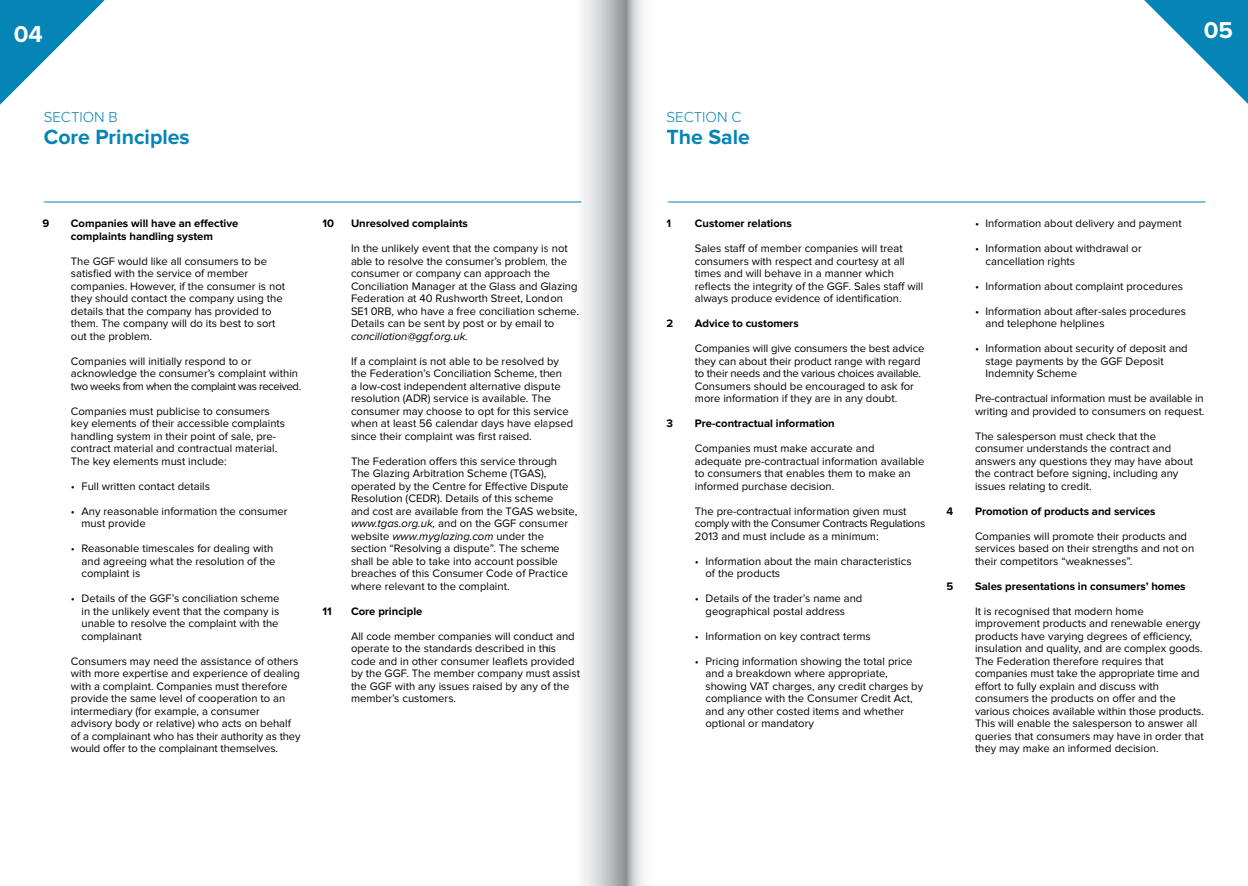
<style>
.page{position:relative;width:1248px;height:886px;background:#fff}
.page>*{position:absolute;margin:0;border:0;box-sizing:border-box;transform-origin:0 0}
.t1{font:700 23.75px "Proxima Nova";color:#fff}
.t2{font:700 21.25px "Proxima Nova";color:#0584b6}
.t3{font:300 15px "Proxima Nova";color:#0584b6}
.t4{font:11.25px/12.5px "Proxima Nova";color:#000}
.t5{font:700 11.25px/12.5px "Proxima Nova";color:#000}
.t6{font:italic 11.25px "Proxima Nova";color:#000}
.s1{font-style:italic}
</style>
<div class="page">
<svg style="left:0;top:0;width:105px;height:105px"></svg>
<hr style="left:44px;top:202px;width:537px;height:1px;background:#0584b6">
<svg style="left:1144px;top:0;width:103px;height:103px"></svg>
<hr style="left:668px;top:202px;width:537px;height:1px;background:#0584b6">
<svg style="left:548px;top:0;width:96px;height:886px"></svg>
<h1 class="t1" style="left:14px;top:20px;width:30px">04</h1>
<h1 class="t1" style="left:1203px;top:16px;width:31px">05</h1>
<h3 class="t3" style="left:44px;top:108px;width:76px">SECTION B</h3>
<h2 class="t2" style="left:44px;top:125px;width:147px">Core Principles</h2>
<h3 class="t3" style="left:666px;top:108px;width:76px">SECTION C</h3>
<h2 class="t2" style="left:666px;top:125px;width:85px">The Sale</h2>
<p class="t5" style="left:43px;top:217px;width:8px">9</p>
<p class="t5" style="left:71px;top:217px;width:169px">Companies will have an effective complaints handling system</p>
<p class="t4" style="left:71px;top:255px;width:216px">The GGF would like all consumers to be satisfied with the service of member companies. However, if the consumer is not they should contact the company using the details that the company has provided to them. The company will do its best to sort out the problem.</p>
<p class="t4" style="left:71px;top:355px;width:232px">Companies will initially respond to or acknowledge the consumer’s complaint within two weeks from when the complaint was received.</p>
<p class="t4" style="left:71px;top:405px;width:216px">Companies must publicise to consumers key elements of their accessible complaints handling system in their point of sale, pre&shy;contract material and contractual material.<br>The key elements must include:</p>
<p class="t4" style="left:71px;top:480px;width:141px">• Full written contact details</p>
<p class="t4" style="left:82px;top:505px;width:207px;text-indent:-11px">• Any reasonable information the consumer must provide</p>
<p class="t4" style="left:82px;top:542px;width:195px;text-indent:-11px">• Reasonable timescales for dealing with and agreeing what the resolution of the complaint is</p>
<p class="t4" style="left:82px;top:592px;width:199px;text-align:justify;text-indent:-11px">• Details of the GGF’s conciliation scheme in the unlikely event that the company is unable to resolve the complaint with the complainant</p>
<p class="t4" style="left:71px;top:655px;width:231px">Consumers may need the assistance of others with more expertise and experience of dealing with a complaint. Companies must therefore provide the same level of cooperation to an intermediary (for example, a consumer advisory body or relative) who acts on behalf of a complainant who has their authority as they would offer to the complainant themselves.</p>
<p class="t5" style="left:322px;top:217px;width:13px">10</p>
<p class="t5" style="left:351px;top:217px;width:118px">Unresolved complaints</p>
<p class="t4" style="left:351px;top:242px;width:229px">In the unlikely event that the company is not able to resolve the consumer’s problem, the consumer or company can approach the Conciliation Manager at the Glass and Glazing Federation at 40 Rushworth Street, London SE1 0RB, who have a free conciliation scheme.<br>Details can be sent by post or by email to</p>
<p class="t6" style="left:351px;top:330px;width:118px">conciliation@ggf.org.uk.</p>
<p class="t4" style="left:351px;top:355px;width:224px">If a complaint is not able to be resolved by the Federation’s Conciliation Scheme, then<br>a low-cost independent alternative dispute resolution (ADR) service is available. The consumer may choose to opt for this service when at least 56 calendar days have elapsed since their complaint was first raised.</p>
<p class="t4" style="left:351px;top:455px;width:228px">The Federation offers this service through The Glazing Arbitration Scheme (TGAS), operated by the Centre for Effective Dispute Resolution (CEDR). Details of this scheme<br>and cost are available from the TGAS website, <span class="s1">www.tgas.org.uk,</span> and on the GGF consumer website <span class="s1">www.myglazing.com</span> under the section “Resolving a dispute”. The scheme shall be able to take into account possible breaches of this Consumer Code of Practice where relevant to the complaint.</p>
<p class="t5" style="left:322px;top:605px;width:11px">11</p>
<p class="t5" style="left:351px;top:605px;width:73px">Core principle</p>
<p class="t4" style="left:351px;top:630px;width:230px">All code member companies will conduct and operate to the standards described in this code and in other consumer leaflets provided by the GGF. The member company must assist the GGF with any issues raised by any of the member’s customers.</p>
<p class="t5" style="left:666px;top:217px;width:6px">1</p>
<p class="t5" style="left:694px;top:217px;width:98px">Customer relations</p>
<p class="t4" style="left:694px;top:242px;width:230px">Sales staff of member companies will treat consumers with respect and courtesy at all times and will behave in a manner which reflects the integrity of the GGF. Sales staff will always produce evidence of identification.</p>
<p class="t5" style="left:666px;top:317px;width:8px">2</p>
<p class="t5" style="left:694px;top:317px;width:105px">Advice to customers</p>
<p class="t4" style="left:694px;top:342px;width:231px">Companies will give consumers the best advice they can about their product range with regard to their needs and the various choices available.<br>Consumers should be encouraged to ask for more information if they are in any doubt.</p>
<p class="t5" style="left:666px;top:417px;width:8px">3</p>
<p class="t5" style="left:694px;top:417px;width:141px">Pre-contractual information</p>
<p class="t4" style="left:694px;top:442px;width:231px">Companies must make accurate and<br>adequate pre-contractual information available to consumers that enables them to make an informed purchase decision.</p>
<p class="t4" style="left:694px;top:505px;width:232px">The pre-contractual information given must comply with the Consumer Contracts Regulations<br>2013 and must include as a minimum:</p>
<p class="t4" style="left:705px;top:555px;width:207px;text-indent:-11px">• Information about the main characteristics of the products</p>
<p class="t4" style="left:694px;top:592px;width:169px;text-align:center">• Details of the trader’s name and geographical postal address</p>
<p class="t4" style="left:694px;top:630px;width:177px">• Information on key contract terms</p>
<p class="t4" style="left:705px;top:655px;width:219px;text-indent:-11px">• Pricing information showing the total price and a breakdown where appropriate, showing VAT charges, any credit charges by compliance with the Consumer Credit Act, and any other costed items and whether optional or mandatory</p>
<p class="t4" style="left:974px;top:217px;width:208px">• Information about delivery and payment</p>
<p class="t4" style="left:985px;top:242px;width:158px;text-indent:-11px">• Information about withdrawal or cancellation rights</p>
<p class="t4" style="left:974px;top:280px;width:209px">• Information about complaint procedures</p>
<p class="t4" style="left:985px;top:305px;width:202px;text-indent:-11px">• Information about after-sales procedures and telephone helplines</p>
<p class="t4" style="left:985px;top:342px;width:203px;text-indent:-11px">• Information about security of deposit and stage payments by the GGF Deposit<br>Indemnity Scheme</p>
<p class="t4" style="left:974px;top:392px;width:231px">Pre-contractual information must be available in writing and provided to consumers on request.</p>
<p class="t4" style="left:974px;top:430px;width:220px">The salesperson must check that the consumer understands the contract and answers any questions they may have about the contract before signing, including any issues relating to credit.</p>
<p class="t5" style="left:946px;top:505px;width:8px">4</p>
<p class="t5" style="left:974px;top:505px;width:182px">Promotion of products and services</p>
<p class="t4" style="left:974px;top:530px;width:221px">Companies will promote their products and services based on their strengths and not on their competitors “weaknesses”.</p>
<p class="t5" style="left:946px;top:580px;width:8px">5</p>
<p class="t5" style="left:974px;top:580px;width:212px">Sales presentations in consumers’ homes</p>
<p class="t4" style="left:974px;top:605px;width:230px">It is recognised that modern home improvement products and renewable energy products have varying degrees of efficiency, insulation and quality, and are complex goods.<br>The Federation therefore requires that companies must take the appropriate time and effort to fully explain and discuss with consumers the products on offer and the various choices available within those products.<br>This will enable the salesperson to answer all queries that consumers may have in order that they may make an informed decision.</p>
</div>
